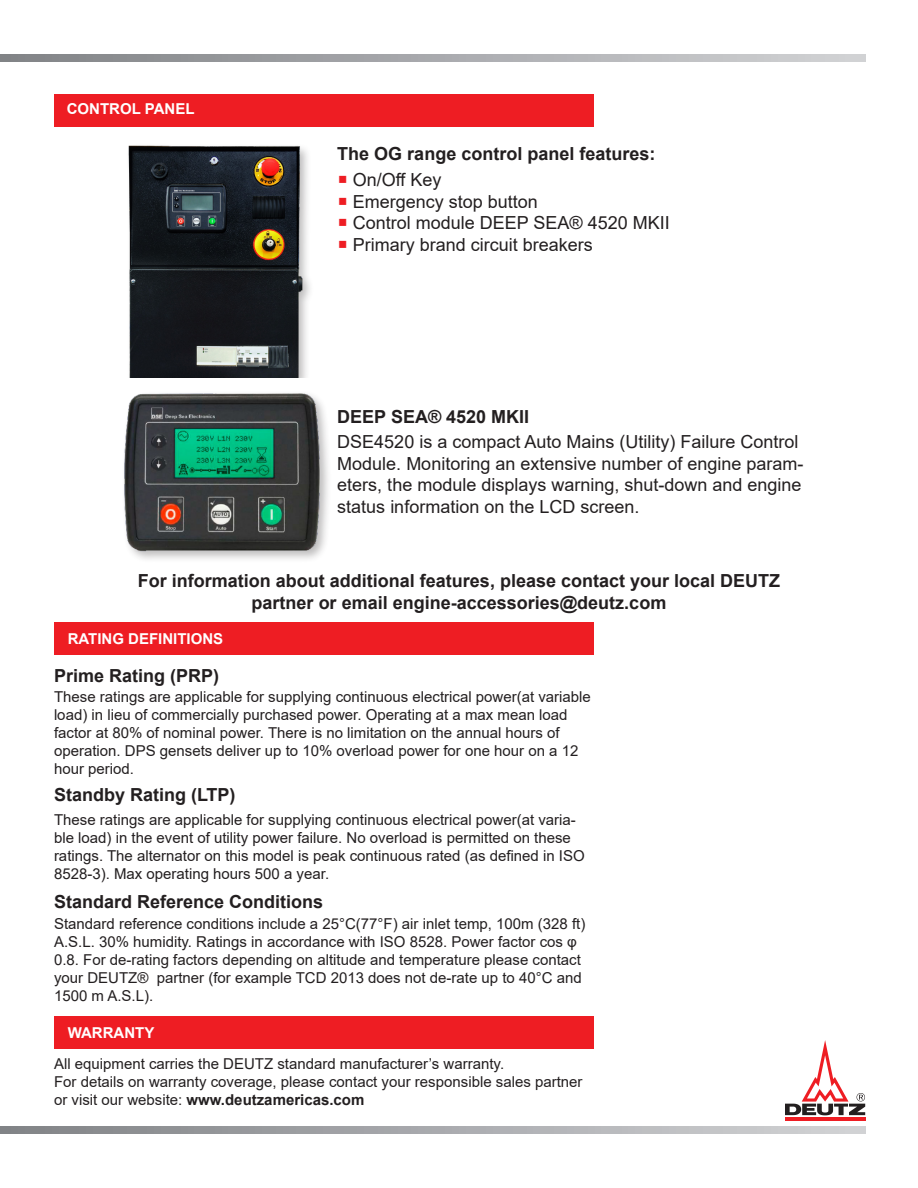
<style>
.page{position:relative;width:918px;height:1188px;background:#fff}
.page>*{position:absolute;margin:0;border:0;box-sizing:border-box;transform-origin:0 0}
.t1{font:18px/21.6px "Arial";color:#231f20}
.t2{font:700 18px/21.6px "Arial";color:#231f20;text-align:center}
.t3{font:15px/18px "Arial";color:#231f20}
.t4{font:700 15px "Arial";color:#fff}
.s1{font-weight:700}
</style>
<div class="page">
<svg style="left:0;top:1126px;width:865px;height:8px;background:#a8aaad"></svg>
<hr style="left:785px;top:1117px;width:80px;height:3px;background:#ee1d23">
<svg style="left:785px;top:1040px;width:80px;height:75px"></svg>
<svg style="left:0;top:54px;width:865px;height:8px;background:#a8aaad"></svg>
<div style="left:54px;top:94px;width:540px;height:32px;background:#ee1d23"></div>
<img style="left:128px;top:145px;width:182px;height:232px">
<div style="left:121px;top:390px;width:212px;height:173px;background:#231f20;opacity:.3"></div>
<img style="left:121px;top:391px;width:204px;height:162px">
<div style="left:54px;top:623px;width:540px;height:32px;background:#ee1d23"></div>
<div style="left:54px;top:1016px;width:540px;height:33px;background:#ee1d23"></div>
<p class="t4" style="left:67px;top:99px;width:129px">CONTROL PANEL</p>
<p class="t2" style="left:337px;top:143px;width:320px">The OG range control panel features:</p>
<p class="t1" style="left:353px;top:169px;width:90px">On/Off Key</p>
<p class="t1" style="left:353px;top:190px;width:187px">Emergency stop button</p>
<p class="t1" style="left:353px;top:212px;width:319px">Control module DEEP SEA® 4520 MKII</p>
<p class="t1" style="left:353px;top:234px;width:242px">Primary brand circuit breakers</p>
<p class="t2" style="left:337px;top:406px;width:194px">DEEP SEA® 4520 MKII</p>
<p class="t1" style="left:337px;top:431px;width:468px">DSE4520 is a compact Auto Mains (Utility) Failure Control Module. Monitoring an extensive number of engine param&shy;eters, the module displays warning, shut-down and engine status information on the LCD screen.</p>
<p class="t2" style="left:138px;top:570px;width:644px">For information about additional features, please contact your local DEUTZ partner or email engine-accessories@deutz.com</p>
<p class="t4" style="left:68px;top:628px;width:157px">RATING DEFINITIONS</p>
<p class="t2" style="left:54px;top:665px;width:167px">Prime Rating (PRP)</p>
<p class="t3" style="left:54px;top:688px;width:538px">These ratings are applicable for supplying continuous electrical power(at variable load) in lieu of commercially purchased power. Operating at a max mean load factor at 80% of nominal power. There is no limitation on the annual hours of operation. DPS gensets deliver up to 10% overload power for one hour on a 12 hour period.</p>
<p class="t3" style="left:54px;top:811px;width:532px">These ratings are applicable for supplying continuous electrical power(at varia&shy;ble load) in the event of utility power failure. No overload is permitted on these ratings. The alternator on this model is peak continuous rated (as defined in ISO 8528-3). Max operating hours 500 a year.</p>
<p class="t2" style="left:54px;top:891px;width:271px">Standard Reference Conditions</p>
<p class="t3" style="left:54px;top:914px;width:533px">Standard reference conditions include a 25°C(77°F) air inlet temp, 100m (328 ft)<br>A.S.L. 30% humidity. Ratings in accordance with ISO 8528. Power factor cos φ 0.8. For de-rating factors depending on altitude and temperature please contact your DEUTZ® partner (for example TCD 2013 does not de-rate up to 40°C and 1500 m A.S.L).</p>
<p class="t4" style="left:68px;top:1022px;width:88px">WARRANTY</p>
<p class="t3" style="left:54px;top:1054px;width:452px">All equipment carries the DEUTZ standard manufacturer’s warranty.</p>
<p class="t3" style="left:54px;top:1072px;width:530px">For details on warranty coverage, please contact your responsible sales partner or visit our website: <span class="s1">www.deutzamericas.com</span></p>
<p class="t2" style="left:54px;top:785px;width:183px">Standby Rating (LTP)</p>
</div>
